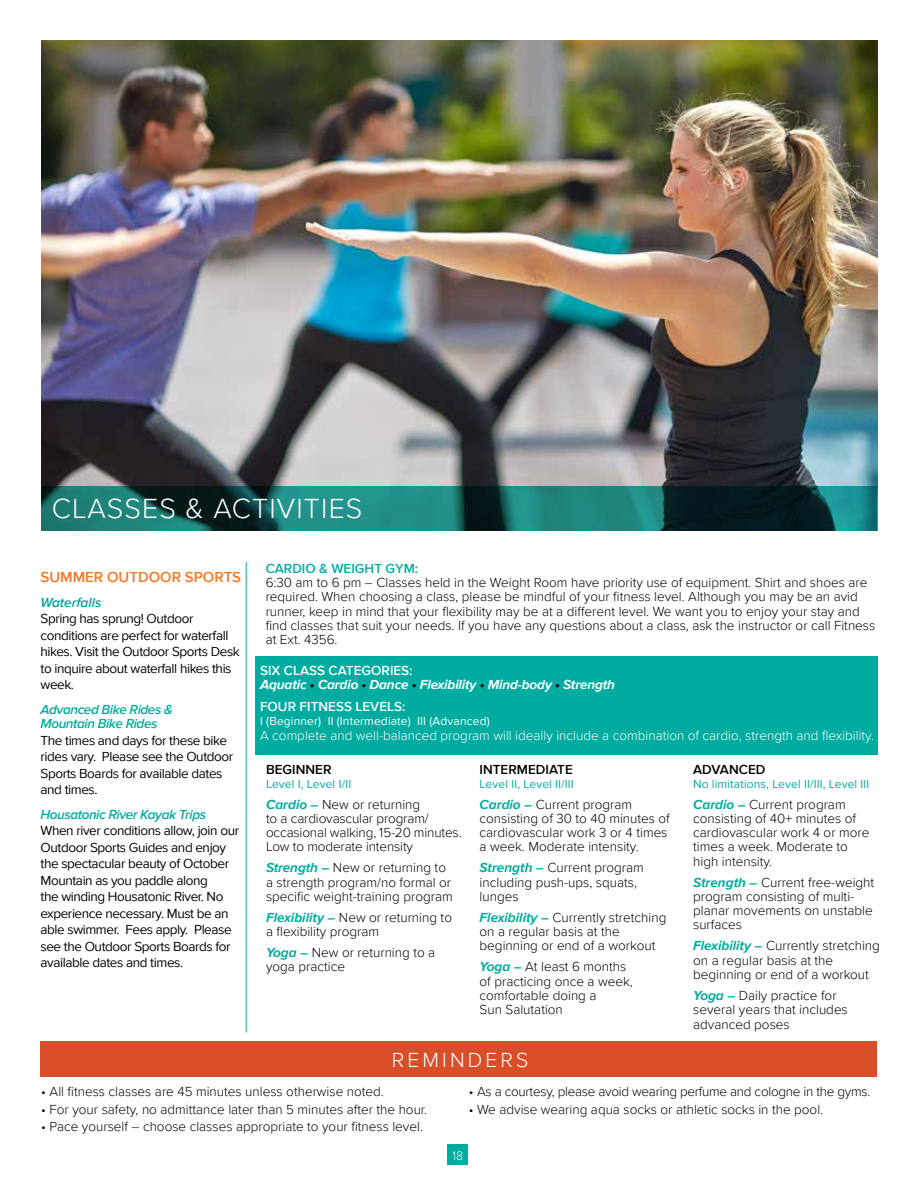
<style>
.page{position:relative;width:918px;height:1188px;background:#fff}
.page>*{position:absolute;margin:0;border:0;box-sizing:border-box;transform-origin:0 0}
.t1{font:300 28.5px "Proxima Nova";letter-spacing:.04em;color:#fff}
.t2{font:300 21px "Proxima Nova";letter-spacing:.15em;color:#fff}
.t3{font:600 15px "Proxima Nova";color:#f47721}
.t4{font:300 13.5px/14.2px "Proxima Nova";color:#000}
.t5{font:13.5px/16.5px "Proxima Nova";letter-spacing:-.03em;color:#000}
.t6{font:300 13.5px "Proxima Nova";color:#fff}
.t7{font:italic 700 13.5px/14.2px "Proxima Nova";letter-spacing:-.01em;color:#fff}
.t8{font:italic 600 13.5px/14.2px "Proxima Nova";letter-spacing:-.03em;color:#00aca0}
.t9{font:300 13.5px "Proxima Nova";letter-spacing:-.02em;color:#000}
.t10{font:600 13.5px "Proxima Nova";color:#000}
.t11{font:600 13.5px "Proxima Nova";color:#fff}
.t12{font:600 13.5px "Proxima Nova";color:#00aca0}
.t13{font:italic 600 13.5px "Proxima Nova";color:#00a39a}
.t14{font:300 12.75px "Proxima Nova";color:#fff;scale:.9 1}
.t15{font:12px "Proxima Nova";letter-spacing:.01em;color:#00aca0}
.t16{font:12px "Proxima Nova";letter-spacing:.01em;color:#fff}
.s1{font-weight:600;font-style:normal}
.s2{color:#000}
.s3{font-weight:700;font-style:italic;color:#00aca0}
</style>
<div class="page">
<img style="left:41px;top:40px;width:836px;height:446px">
<svg style="left:41px;top:486px;width:836px;height:45px;background:#16605d"></svg>
<div style="left:447px;top:1145px;width:21px;height:20px;background:#00aca0"></div>
<hr style="left:246px;top:562px;width:1px;height:470px;background:#00aca0">
<div style="left:40px;top:1041px;width:837px;height:35px;background:#d74e29"></div>
<div style="left:255px;top:656px;width:623px;height:99px;background:#00aca0"></div>
<h1 class="t1" style="left:52px;top:487px;width:312px">CLASSES &amp; ACTIVITIES</h1>
<p class="t3" style="left:40px;top:566px;width:202px">SUMMER OUTDOOR SPORTS</p>
<p class="t13" style="left:40px;top:592px;width:62px">Waterfalls</p>
<p class="t5" style="left:40px;top:610px;width:201px">Spring has sprung! Outdoor conditions are perfect for waterfall hikes. Visit the Outdoor Sports Desk to inquire about waterfall hikes this week.</p>
<p class="t8" style="left:40px;top:702px;width:134px">Advanced Bike Rides &amp;<br>Mountain Bike Rides</p>
<p class="t5" style="left:40px;top:731px;width:194px">The times and days for these bike rides vary. Please see the Outdoor<br>Sports Boards for available dates and times.</p>
<p class="t8" style="left:40px;top:807px;width:167px">Housatonic River Kayak Trips</p>
<p class="t5" style="left:40px;top:822px;width:200px">When river conditions allow, join our<br>Outdoor Sports Guides and enjoy the spectacular beauty of October<br>Mountain as you paddle along<br>the winding Housatonic River. No experience necessary. Must be an able swimmer. Fees apply. Please see the Outdoor Sports Boards for available dates and times.</p>
<p class="t12" style="left:266px;top:558px;width:154px">CARDIO &amp; WEIGHT GYM:</p>
<p class="t4" style="left:266px;top:575px;width:611px">6:30 am to 6 pm – Classes held in the Weight Room have priority use of equipment. Shirt and shoes are required. When choosing a class, please be mindful of your fitness level. Although you may be an avid runner, keep in mind that your flexibility may be at a different level. We want you to enjoy your stay and find classes that suit your needs. If you have any questions about a class, ask the instructor or call Fitness at Ext. 4356.</p>
<p class="t7" style="left:260px;top:663px;width:357px"><span class="s1">SIX CLASS CATEGORIES:<br></span>Aquatic <span class="s2">•</span> Cardio <span class="s2">•</span> Dance <span class="s2">•</span> Flexibility <span class="s2">•</span> Mind-body <span class="s2">•</span> Strength</p>
<p class="t11" style="left:260px;top:697px;width:147px">FOUR FITNESS LEVELS:</p>
<p class="t16" style="left:260px;top:713px;width:231px">I (Beginner) II (Intermediate) III (Advanced)</p>
<p class="t6" style="left:260px;top:725px;width:615px">A complete and well-balanced program will ideally include a combination of cardio, strength and flexibility.</p>
<p class="t10" style="left:266px;top:760px;width:67px">BEGINNER</p>
<p class="t15" style="left:266px;top:775px;width:87px">Level I, Level I/II</p>
<p class="t4" style="left:266px;top:796px;width:197px"><span class="s3">Cardio –</span> New or returning<br>to a cardiovascular program/ occasional walking, 15-20 minutes.<br>Low to moderate intensity</p>
<p class="t4" style="left:266px;top:860px;width:188px"><span class="s3">Strength –</span> New or returning to a strength program/no formal or specific weight-training program</p>
<p class="t4" style="left:266px;top:910px;width:187px"><span class="s3">Flexibility –</span> New or returning to a flexibility program</p>
<p class="t4" style="left:266px;top:945px;width:171px"><span class="s3">Yoga –</span> New or returning to a yoga practice</p>
<p class="t10" style="left:480px;top:760px;width:95px">INTERMEDIATE</p>
<p class="t15" style="left:480px;top:775px;width:96px">Level II, Level II/III</p>
<p class="t4" style="left:480px;top:796px;width:192px"><span class="s3">Cardio –</span> Current program consisting of 30 to 40 minutes of cardiovascular work 3 or 4 times a week. Moderate intensity.</p>
<p class="t4" style="left:480px;top:860px;width:166px"><span class="s3">Strength –</span> Current program including push-ups, squats, lunges</p>
<p class="t4" style="left:480px;top:910px;width:188px"><span class="s3">Flexibility –</span> Currently stretching on a regular basis at the beginning or end of a workout</p>
<p class="t4" style="left:480px;top:959px;width:155px"><span class="s3">Yoga –</span> At least 6 months of practicing once a week, comfortable doing a<br>Sun Salutation</p>
<h2 class="t2" style="left:392px;top:1044px;width:138px">REMINDERS</h2>
<p class="t10" style="left:693px;top:760px;width:74px">ADVANCED</p>
<p class="t15" style="left:693px;top:775px;width:178px">No limitations, Level II/III, Level III</p>
<p class="t4" style="left:693px;top:796px;width:178px"><span class="s3">Cardio –</span> Current program consisting of 40+ minutes of cardiovascular work 4 or more times a week. Moderate to high intensity.</p>
<p class="t4" style="left:693px;top:874px;width:183px"><span class="s3">Strength –</span> Current free-weight program consisting of multi&shy;planar movements on unstable surfaces</p>
<p class="t4" style="left:693px;top:938px;width:188px"><span class="s3">Flexibility –</span> Currently stretching on a regular basis at the beginning or end of a workout</p>
<p class="t4" style="left:693px;top:988px;width:156px"><span class="s3">Yoga –</span> Daily practice for several years that includes advanced poses</p>
<p class="t4" style="left:41px;top:1084px;width:344px">• All fitness classes are 45 minutes unless otherwise noted.</p>
<p class="t4" style="left:41px;top:1101px;width:387px">• For your safety, no admittance later than 5 minutes after the hour.</p>
<p class="t4" style="left:41px;top:1119px;width:383px">• Pace yourself – choose classes appropriate to your fitness level.</p>
<p class="t9" style="left:469px;top:1081px;width:403px">• As a courtesy, please avoid wearing perfume and cologne in the gyms.</p>
<p class="t4" style="left:469px;top:1101px;width:356px">• We advise wearing aqua socks or athletic socks in the pool.</p>
<p class="t14" style="left:453px;top:1146px;width:13px">18</p>
</div>
